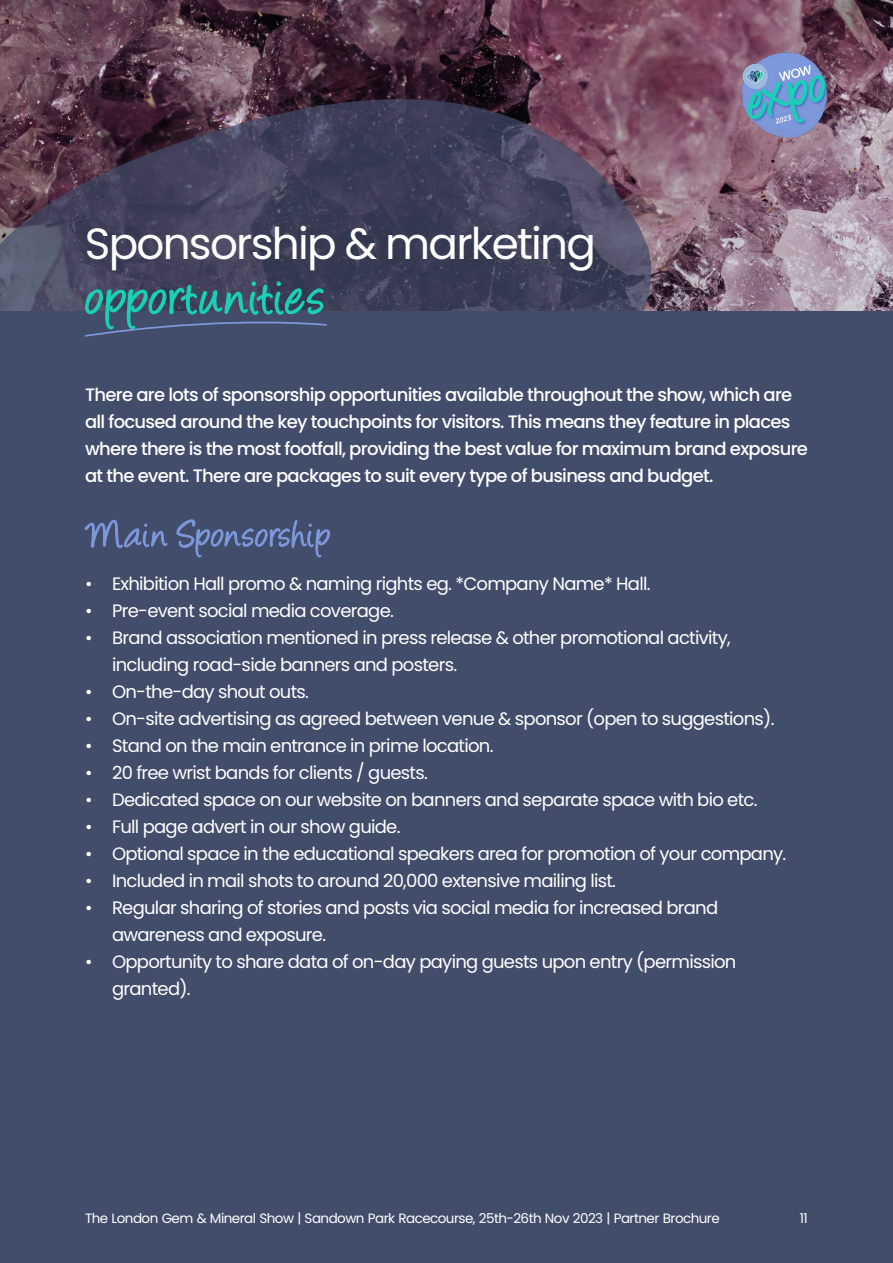
<style>
.page{position:relative;width:893px;height:1263px;background:#424d6b}
.page>*{position:absolute;margin:0;border:0;box-sizing:border-box;transform-origin:0 0}
.t1{font:43.65px "Poppins";letter-spacing:-.04em;color:#fff}
.t2{font:18px/27px "Poppins";letter-spacing:-.04em;color:#fff}
.t3{font:500 18px/27px "Poppins";letter-spacing:-.04em;color:#fff}
.t4{font:13.5px "Poppins";letter-spacing:-.04em;color:#fff}
</style>
<div class="page">
<img style="left:0;top:0;width:893px;height:310px">
<svg style="left:0;top:85px;width:700px;height:226px"></svg>
<img style="left:736px;top:46px;width:98px;height:99px">
<svg style="left:83px;top:244px;width:245px;height:93px"></svg>
<svg style="left:84px;top:519px;width:246px;height:39px"></svg>
<h1 class="t1" style="left:85px;top:219px;width:513px">Sponsorship &amp; marketing</h1>
<p class="t3" style="left:85px;top:381px;width:724px">There are lots of sponsorship opportunities available throughout the show, which are all focused around the key touchpoints for visitors. This means they feature in places where there is the most footfall, providing the best value for maximum brand exposure at the event. There are packages to suit every type of business and budget.</p>
<p class="t2" style="left:85px;top:570px;width:567px">• Exhibition Hall promo &amp; naming rights eg. *Company Name* Hall.</p>
<p class="t2" style="left:85px;top:597px;width:310px">• Pre-event social media coverage.</p>
<p class="t2" style="left:112px;top:624px;width:620px;text-indent:-27px">• Brand association mentioned in press release &amp; other promotional activity, including road-side banners and posters.</p>
<p class="t2" style="left:85px;top:678px;width:225px">• On-the-day shout outs.</p>
<p class="t2" style="left:85px;top:705px;width:691px">• On-site advertising as agreed between venue &amp; sponsor (open to suggestions).</p>
<p class="t2" style="left:85px;top:732px;width:410px">• Stand on the main entrance in prime location.</p>
<p class="t2" style="left:85px;top:759px;width:344px">• 20 free wrist bands for clients / guests.</p>
<p class="t2" style="left:85px;top:786px;width:674px">• Dedicated space on our website on banners and separate space with bio etc.</p>
<p class="t2" style="left:85px;top:813px;width:317px">• Full page advert in our show guide.</p>
<p class="t2" style="left:85px;top:840px;width:703px">• Optional space in the educational speakers area for promotion of your company.</p>
<p class="t2" style="left:85px;top:867px;width:532px">• Included in mail shots to around 20,000 extensive mailing list.</p>
<p class="t2" style="left:112px;top:894px;width:608px;text-indent:-27px">• Regular sharing of stories and posts via social media for increased brand awareness and exposure.</p>
<p class="t2" style="left:112px;top:948px;width:626px;text-indent:-27px">• Opportunity to share data of on-day paying guests upon entry (permission granted).</p>
<p class="t4" style="left:85px;top:1211px;width:636px">The London Gem &amp; Mineral Show | Sandown Park Racecourse, 25th-26th Nov 2023 | Partner Brochure</p>
<p class="t4" style="left:800px;top:1211px;width:10px">11</p>
</div>
